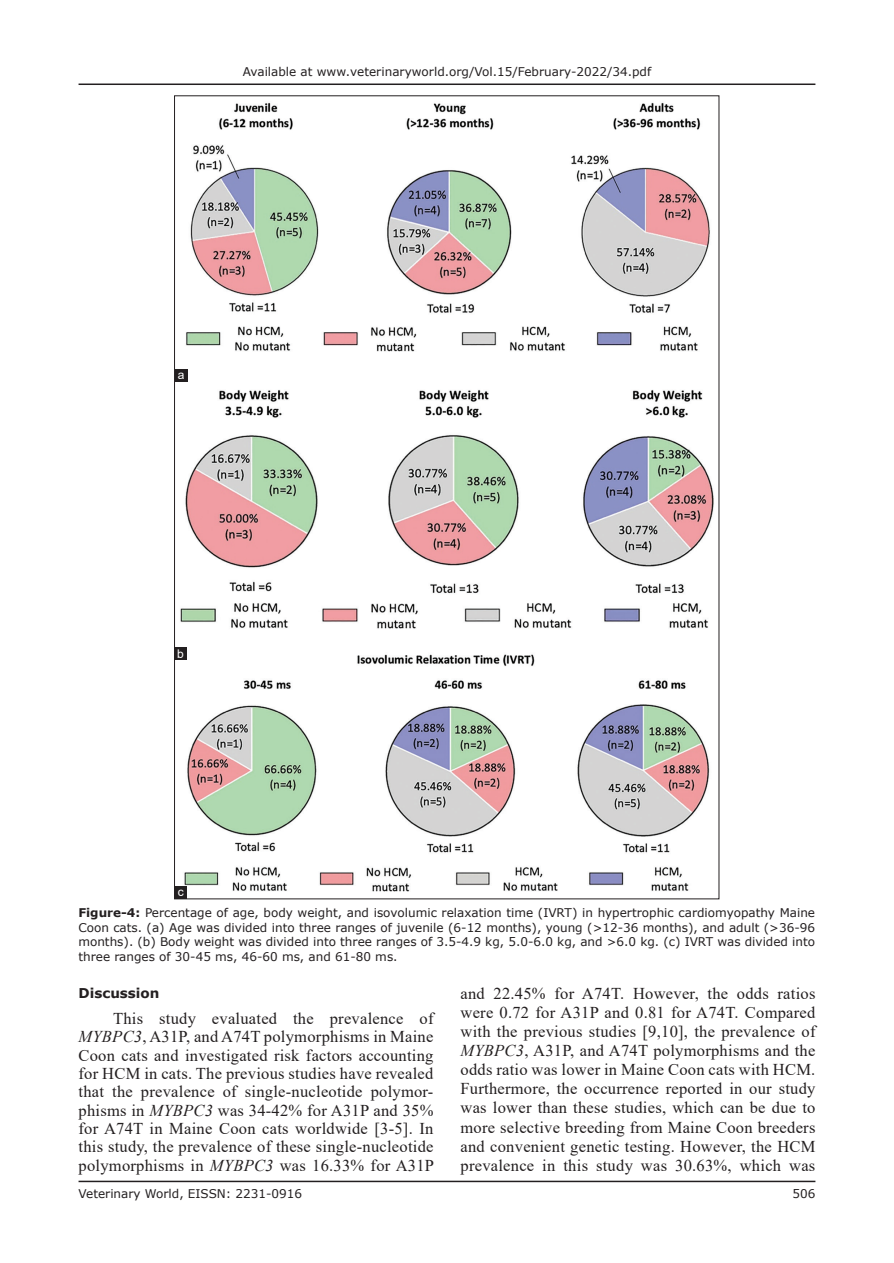
<style>
.page{position:relative;width:894px;height:1263px;background:#fff}
.page>*{position:absolute;margin:0;border:0;box-sizing:border-box;transform-origin:0 0}
.TX{font:16.5px/19px "Times New Roman";letter-spacing:.015em;color:#231f20;text-align:justify}
.t1{font:700 13.5px "Verdana";color:#231f20}
.FGC{font:12px/14.5px "Verdana";color:#231f20;text-align:justify}
.LABEL{font:12px "Arial";color:#fff}
.s1{font-weight:700}
.s2{font-style:italic}
</style>
<div class="page">
<img style="left:180px;top:102px;width:534px;height:790px">
<div style="left:175px;top:369px;width:12px;height:13px;background:#231f20"></div>
<div style="left:174px;top:886px;width:13px;height:13px;background:#231f20"></div>
<div style="left:174px;top:647px;width:13px;height:13px;background:#231f20"></div>
<hr style="left:78px;top:1180px;width:737px;height:2px;background:#231f20">
<hr style="left:78px;top:83px;width:737px;height:2px;background:#231f20">
<p class="FGC" style="left:242px;top:64px;width:410px">Available at www.veterinaryworld.org/Vol.15/February-2022/34.pdf</p>
<p class="LABEL" style="left:178px;top:366px;width:8px">a</p>
<p class="LABEL" style="left:177px;top:645px;width:8px">b</p>
<p class="LABEL" style="left:178px;top:883px;width:7px">c</p>
<p class="FGC" style="left:78px;top:905px;width:738px"><span class="s1">Figure-4:</span> Percentage of age, body weight, and isovolumic relaxation time (IVRT) in hypertrophic cardiomyopathy Maine Coon cats. (a) Age was divided into three ranges of juvenile (6-12 months), young (&gt;12-36 months), and adult (&gt;36-96 months). (b) Body weight was divided into three ranges of 3.5-4.9 kg, 5.0-6.0 kg, and &gt;6.0 kg. (c) IVRT was divided into three ranges of 30-45 ms, 46-60 ms, and 61-80 ms.</p>
<h1 class="t1" style="left:78px;top:983px;width:82px">Discussion</h1>
<p class="TX" style="left:78px;top:1008px;width:357px;line-height:18.3px;text-indent:34px">This study evaluated the prevalence of <span class="s2">MYBPC3</span>, A31P, and A74T polymorphisms in Maine Coon cats and investigated risk factors accounting for HCM in cats. The previous studies have revealed that the prevalence of single-nucleotide polymor&shy;phisms in <span class="s2">MYBPC3</span> was 34-42% for A31P and 35% for A74T in Maine Coon cats worldwide [3-5]. In this study, the prevalence of these single-nucleotide polymorphisms in <span class="s2">MYBPC3</span> was 16.33% for A31P</p>
<p class="TX" style="left:460px;top:983px;width:356px">and 22.45% for A74T. However, the odds ratios were 0.72 for A31P and 0.81 for A74T. Compared with the previous studies [9,10], the prevalence of <span class="s2">MYBPC3</span>, A31P, and A74T polymorphisms and the odds ratio was lower in Maine Coon cats with HCM.<br>Furthermore, the occurrence reported in our study was lower than these studies, which can be due to more selective breeding from Maine Coon breeders and convenient genetic testing. However, the HCM prevalence in this study was 30.63%, which was</p>
<p class="FGC" style="left:78px;top:1186px;width:225px">Veterinary World, EISSN: 2231-0916</p>
<p class="FGC" style="left:792px;top:1186px;width:24px">506</p>
</div>
